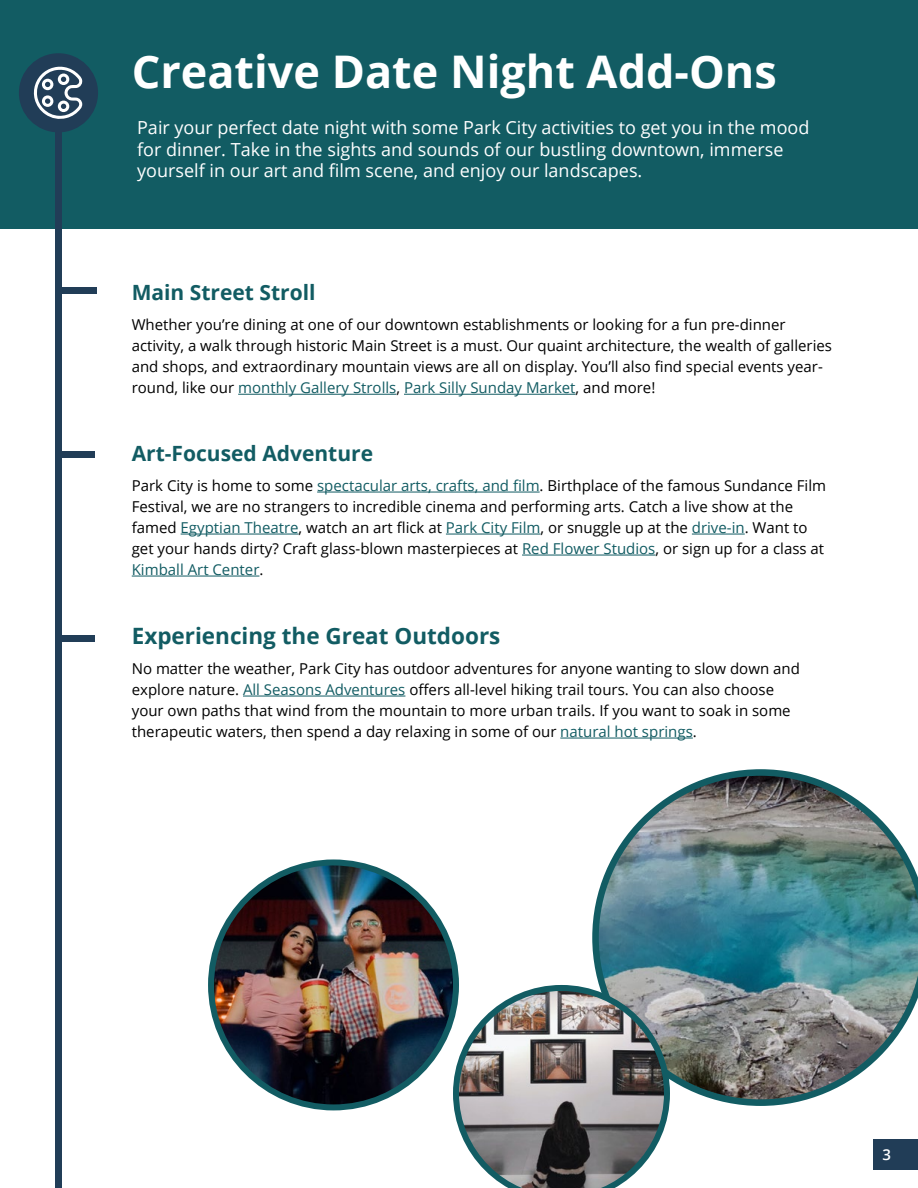
<style>
.page{position:relative;width:918px;height:1188px;background:#fff}
.page>*{position:absolute;margin:0;border:0;box-sizing:border-box;transform-origin:0 0}
.t1{font:700 45px "Open Sans";color:#fff}
.t2{font:700 22.5px "Open Sans";color:#125c63}
.t3{font:700 21px "Open Sans";color:#125c63}
.t4{font:18px/21.6px "Open Sans";color:#fff}
.t5{font:15px/21px "Open Sans";color:#000}
.t6{font:600 15px "Open Sans";color:#fff}
.s1{color:#125c63}
</style>
<div class="page">
<div style="left:0;top:0;width:918px;height:229px;background:#125c63"></div>
<div style="left:873px;top:1139px;width:45px;height:31px;background:#213d57"></div>
<hr style="left:238px;top:394px;width:158px;height:1px;background:#125c63">
<hr style="left:404px;top:394px;width:172px;height:1px;background:#125c63">
<hr style="left:317px;top:492px;width:223px;height:1px;background:#125c63">
<hr style="left:181px;top:534px;width:118px;height:1px;background:#125c63">
<hr style="left:446px;top:534px;width:94px;height:1px;background:#125c63">
<hr style="left:692px;top:534px;width:53px;height:1px;background:#125c63">
<hr style="left:522px;top:555px;width:133px;height:1px;background:#125c63">
<hr style="left:132px;top:576px;width:127px;height:1px;background:#125c63">
<hr style="left:243px;top:696px;width:162px;height:1px;background:#125c63">
<hr style="left:560px;top:738px;width:133px;height:1px;background:#125c63">
<div style="left:55px;top:71px;width:6px;height:1117px;background:#213d57"></div>
<div style="left:19px;top:53px;width:79px;height:79px;background:#213d57;border-radius:50%"></div>
<div style="left:61px;top:287px;width:36px;height:7px;background:#213d57"></div>
<div style="left:59px;top:452px;width:35px;height:6px;background:#213d57"></div>
<div style="left:59px;top:635px;width:35px;height:6px;background:#213d57"></div>
<svg style="left:33px;top:67px;width:50px;height:52px"></svg>
<img style="left:592px;top:769px;width:326px;height:337px">
<img style="left:453px;top:985px;width:217px;height:203px">
<img style="left:211px;top:862px;width:245px;height:245px;border-radius:122px">
<div style="left:208px;top:859px;width:251px;height:251px;border:6px solid #125c63;border-radius:50%"></div>
<h1 class="t1" style="left:132px;top:40px;width:647px">Creative Date Night Add-Ons</h1>
<p class="t4" style="left:137px;top:116px;width:674px">Pair your perfect date night with some Park City activities to get you in the mood for dinner. Take in the sights and sounds of our bustling downtown, immerse yourself in our art and film scene, and enjoy our landscapes.</p>
<h3 class="t3" style="left:132px;top:278px;width:185px">Main Street Stroll</h3>
<p class="t5" style="left:132px;top:314px;width:702px">Whether you’re dining at one of our downtown establishments or looking for a fun pre-dinner activity, a walk through historic Main Street is a must. Our quaint architecture, the wealth of galleries and shops, and extraordinary mountain views are all on display. You’ll also find special events year&shy;round, like our <span class="s1">monthly Gallery Strolls</span>, <span class="s1">Park Silly Sunday Market</span>, and more!</p>
<h3 class="t3" style="left:132px;top:438px;width:243px">Art-Focused Adventure</h3>
<p class="t5" style="left:132px;top:475px;width:696px">Park City is home to some <span class="s1">spectacular arts, crafts, and film</span>. Birthplace of the famous Sundance Film Festival, we are no strangers to incredible cinema and performing arts. Catch a live show at the famed <span class="s1">Egyptian Theatre</span>, watch an art flick at <span class="s1">Park City Film</span>, or snuggle up at the <span class="s1">drive-in</span>. Want to get your hands dirty? Craft glass-blown masterpieces at <span class="s1">Red Flower Studios</span>, or sign up for a class at <span class="s1">Kimball Art Center</span>.</p>
<h2 class="t2" style="left:132px;top:620px;width:370px">Experiencing the Great Outdoors</h2>
<p class="t5" style="left:132px;top:658px;width:670px">No matter the weather, Park City has outdoor adventures for anyone wanting to slow down and explore nature. <span class="s1">All Seasons Adventures</span> offers all-level hiking trail tours. You can also choose your own paths that wind from the mountain to more urban trails. If you want to soak in some therapeutic waters, then spend a day relaxing in some of our <span class="s1">natural hot springs</span>.</p>
<p class="t6" style="left:882px;top:1145px;width:10px">3</p>
</div>
